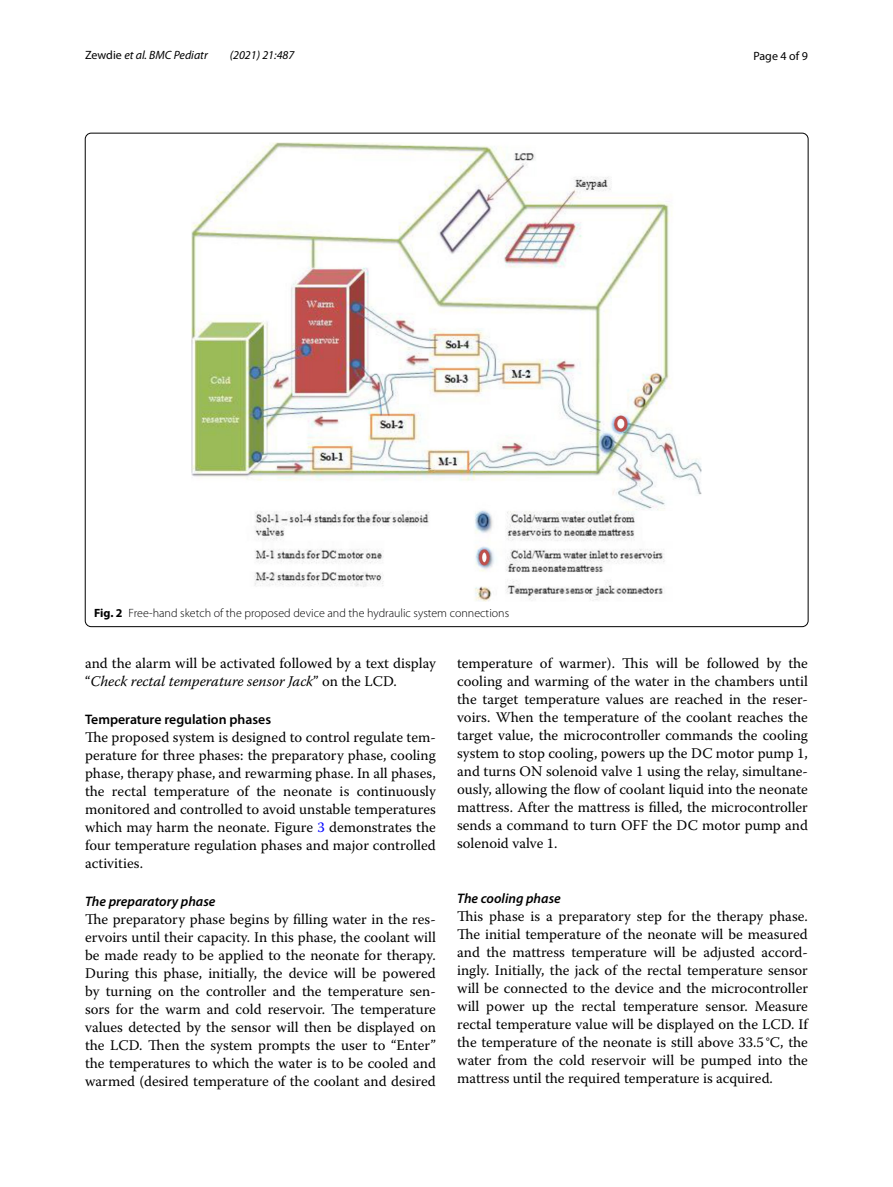
<style>
.page{position:relative;width:893px;height:1187px;background:#fff}
.page>*{position:absolute;margin:0;border:0;box-sizing:border-box;transform-origin:0 0}
.t1{font:14.7px/18px "Warnock Pro";color:#000;text-align:justify}
.t2{font:italic 600 13.8px "Myriad Pro";color:#000}
.t3{font:600 13.8px "Myriad Pro";color:#000}
.t4{font:300 12px "Myriad Pro";color:#000}
.t5{font:italic 12px "Myriad Pro";color:#000}
.t6{font:12px "Myriad Pro";color:#000}
.s1{font-style:normal}
.s2{font-weight:700}
.s3{font-style:italic}
.s4{color:#00f}
</style>
<div class="page">
<img style="left:191px;top:142px;width:511px;height:460px">
<p class="t5" style="left:85px;top:48px;width:124px"><span class="s1">Zewdie</span> et al. BMC Pediatr</p>
<p class="t5" style="left:230px;top:48px;width:66px">(2021) 21:487</p>
<p class="t6" style="left:753px;top:48px;width:56px">Page 4 of 9</p>
<p class="t4" style="left:94px;top:606px;width:416px"><span class="s2">Fig. 2</span> Free-hand sketch of the proposed device and the hydraulic system connections</p>
<p class="t1" style="left:85px;top:654px;width:352px">and the alarm will be activated followed by a text display “<span class="s3">Check rectal temperature sensor Jack</span>” on the LCD.</p>
<p class="t3" style="left:85px;top:710px;width:188px">Temperature regulation phases</p>
<p class="t1" style="left:85px;top:728px;width:352px">The proposed system is designed to control regulate tem&shy;perature for three phases: the preparatory phase, cooling phase, therapy phase, and rewarming phase. In all phases, the rectal temperature of the neonate is continuously monitored and controlled to avoid unstable temperatures which may harm the neonate. Figure <span class="s4">3</span> demonstrates the four temperature regulation phases and major controlled activities.</p>
<p class="t2" style="left:85px;top:892px;width:132px">The preparatory phase</p>
<p class="t1" style="left:85px;top:910px;width:352px">The preparatory phase begins by filling water in the res&shy;ervoirs until their capacity. In this phase, the coolant will be made ready to be applied to the neonate for therapy.<br>During this phase, initially, the device will be powered by turning on the controller and the temperature sen&shy;sors for the warm and cold reservoir. The temperature values detected by the sensor will then be displayed on the LCD. Then the system prompts the user to “Enter” the temperatures to which the water is to be cooled and warmed (desired temperature of the coolant and desired</p>
<p class="t1" style="left:457px;top:654px;width:352px">temperature of warmer). This will be followed by the cooling and warming of the water in the chambers until the target temperature values are reached in the reser&shy;voirs. When the temperature of the coolant reaches the target value, the microcontroller commands the cooling system to stop cooling, powers up the DC motor pump 1, and turns ON solenoid valve 1 using the relay, simultane&shy;ously, allowing the flow of coolant liquid into the neonate mattress. After the mattress is filled, the microcontroller sends a command to turn OFF the DC motor pump and solenoid valve 1.</p>
<p class="t2" style="left:457px;top:889px;width:105px">The cooling phase</p>
<p class="t1" style="left:457px;top:906px;width:352px">This phase is a preparatory step for the therapy phase.<br>The initial temperature of the neonate will be measured and the mattress temperature will be adjusted accord&shy;ingly. Initially, the jack of the rectal temperature sensor will be connected to the device and the microcontroller will power up the rectal temperature sensor. Measure rectal temperature value will be displayed on the LCD. If the temperature of the neonate is still above 33.5°C, the water from the cold reservoir will be pumped into the mattress until the required temperature is acquired.</p>
</div>
